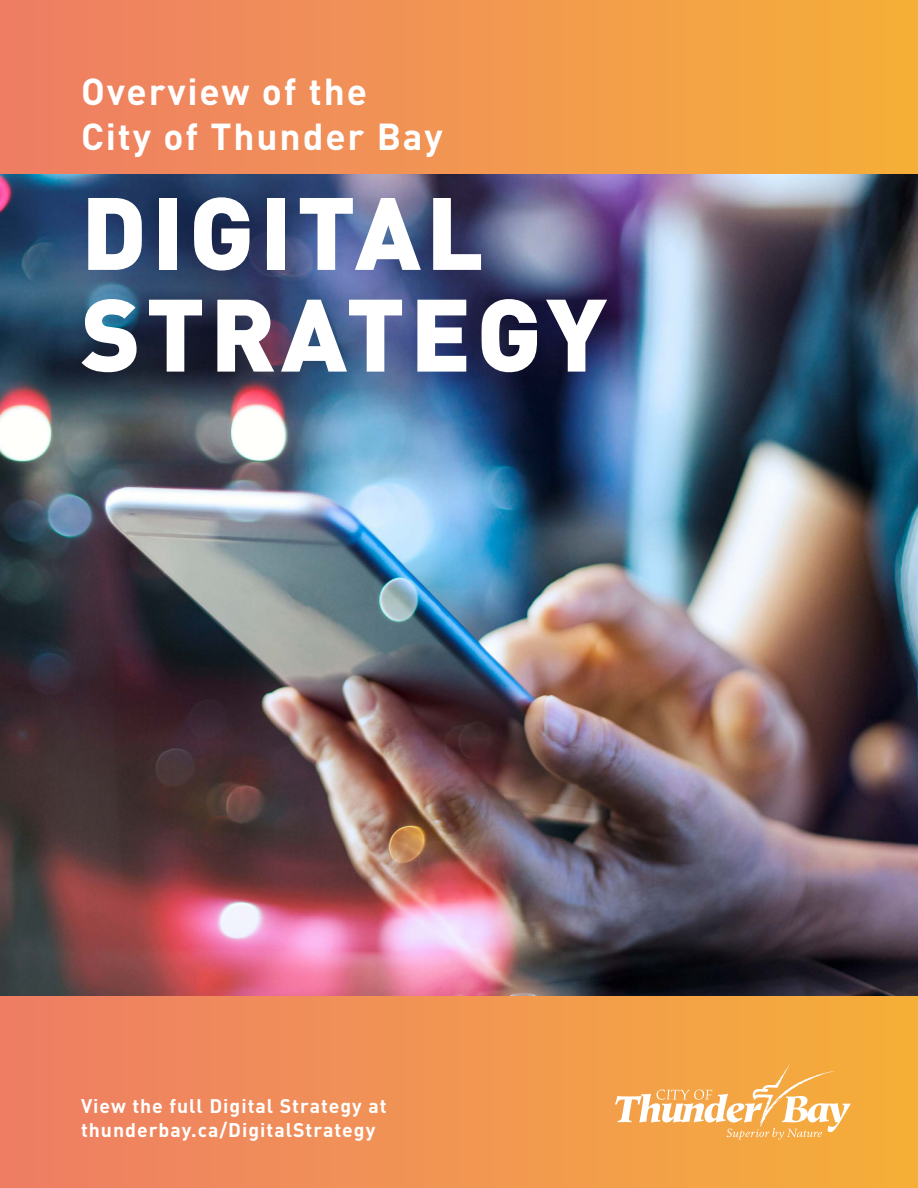
<style>
.page{position:relative;width:918px;height:1188px;background:#fff}
.page>*{position:absolute;margin:0;border:0;box-sizing:border-box;transform-origin:0 0}
.t1{font:900 101.1px/101.7px "DIN";letter-spacing:.05em;color:#fff}
.t2{font:700 37.05px/44.5px "DIN";letter-spacing:.05em;color:#fff}
.t3{font:700 19.5px/24px "DIN";letter-spacing:.05em;color:#fff}
</style>
<div class="page">
<div style="left:0;top:0;width:918px;height:1188px;background:linear-gradient(to right,#ee7d67,#f5af3a)"></div>
<img style="left:0;top:174px;width:918px;height:821px">
<svg style="left:615px;top:1064px;width:236px;height:75px;background:#f5b565"></svg>
<p class="t2" style="left:81px;top:68px;width:363px">Overview of the<br>City of Thunder Bay</p>
<p class="t1" style="left:81px;top:177px;width:528px">DIGITAL<br>STRATEGY</p>
<p class="t3" style="left:81px;top:1093px;width:307px">View the full Digital Strategy at thunderbay.ca/DigitalStrategy</p>
</div>
